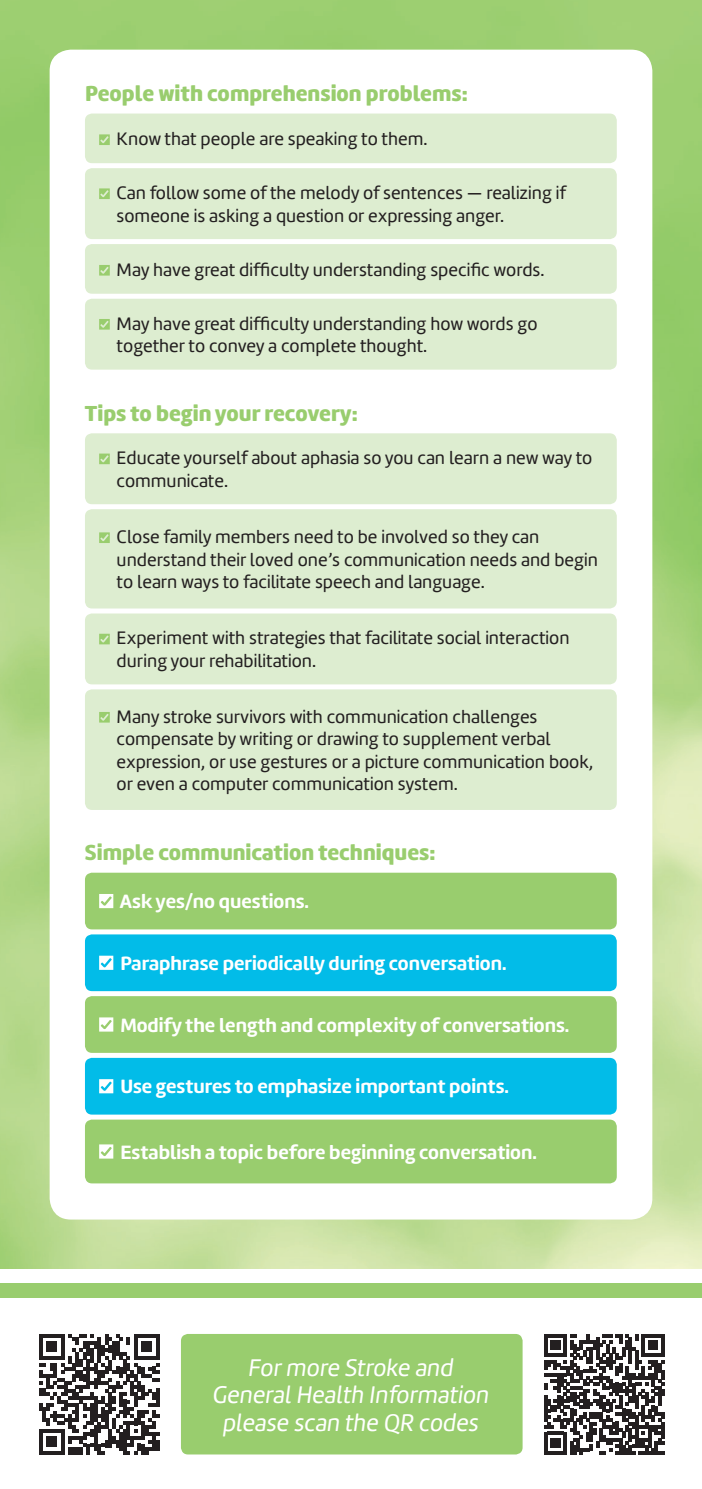
<style>
.page{position:relative;width:702px;height:1489px;background:#fff}
.page>*{position:absolute;margin:0;border:0;box-sizing:border-box;transform-origin:0 0}
.t1{font:25px/27.5px "Amelia Rounded Regular Oblicua";color:#fff;text-align:center}
.t2{font:22.5px "Amelia Rounded Black";color:#99cd6e}
.t3{font:700 20px "Amelia Rounded";color:#fff}
.t4{font:18.75px/22.5px "Amelia Rounded Regular";color:#231f20}
</style>
<div class="page">
<img style="left:0;top:0;width:702px;height:1268px">
<div style="left:50px;top:50px;width:602px;height:1169px;background:#fff;border-radius:21px"></div>
<div style="left:85px;top:689px;width:531px;height:121px;background:#ddedd0;border-radius:7px"></div>
<svg style="left:99px;top:712px;width:11px;height:10px"></svg>
<div style="left:85px;top:613px;width:531px;height:71px;background:#ddedd0;border-radius:7px"></div>
<svg style="left:99px;top:633px;width:11px;height:11px"></svg>
<div style="left:85px;top:433px;width:531px;height:71px;background:#ddedd0;border-radius:7px"></div>
<svg style="left:99px;top:453px;width:11px;height:11px"></svg>
<div style="left:85px;top:113px;width:531px;height:50px;background:#ddedd0;border-radius:7px"></div>
<svg style="left:99px;top:134px;width:11px;height:11px"></svg>
<div style="left:85px;top:168px;width:531px;height:71px;background:#ddedd0;border-radius:7px"></div>
<svg style="left:99px;top:188px;width:11px;height:11px"></svg>
<div style="left:85px;top:244px;width:531px;height:50px;background:#ddedd0;border-radius:7px"></div>
<svg style="left:99px;top:265px;width:11px;height:10px"></svg>
<div style="left:85px;top:299px;width:531px;height:70px;background:#ddedd0;border-radius:7px"></div>
<svg style="left:99px;top:319px;width:11px;height:10px"></svg>
<div style="left:85px;top:509px;width:531px;height:99px;background:#ddedd0;border-radius:7px"></div>
<svg style="left:99px;top:532px;width:11px;height:11px"></svg>
<div style="left:85px;top:872px;width:531px;height:57px;background:#99cd6e;border-radius:7px"></div>
<svg style="left:99px;top:894px;width:14px;height:14px"></svg>
<div style="left:85px;top:934px;width:531px;height:57px;background:#02bce8;border-radius:7px"></div>
<svg style="left:99px;top:955px;width:14px;height:14px"></svg>
<div style="left:85px;top:996px;width:531px;height:56px;background:#99cd6e;border-radius:7px"></div>
<svg style="left:99px;top:1017px;width:14px;height:14px"></svg>
<div style="left:85px;top:1057px;width:531px;height:57px;background:#02bce8;border-radius:7px"></div>
<svg style="left:99px;top:1079px;width:14px;height:14px"></svg>
<div style="left:85px;top:1119px;width:531px;height:64px;background:#99cd6e;border-radius:7px"></div>
<svg style="left:99px;top:1144px;width:14px;height:14px"></svg>
<div style="left:0;top:1283px;width:702px;height:14px;background:#99cd6e"></div>
<svg style="left:544px;top:1334px;width:120px;height:120px"></svg>
<svg style="left:39px;top:1334px;width:120px;height:120px"></svg>
<div style="left:181px;top:1333px;width:341px;height:121px;background:#99cd6e;border-radius:7px"></div>
<p class="t2" style="left:85px;top:79px;width:384px">People with comprehension problems:</p>
<p class="t4" style="left:117px;top:127px;width:312px">Know that people are speaking to them.</p>
<p class="t4" style="left:117px;top:181px;width:450px">Can follow some of the melody of sentences — realizing if someone is asking a question or expressing anger.</p>
<p class="t4" style="left:117px;top:258px;width:429px">May have great difficulty understanding specific words.</p>
<p class="t4" style="left:117px;top:312px;width:422px">May have great difficulty understanding how words go together to convey a complete thought.</p>
<p class="t2" style="left:85px;top:399px;width:274px">Tips to begin your recovery:</p>
<p class="t4" style="left:117px;top:446px;width:477px">Educate yourself about aphasia so you can learn a new way to communicate.</p>
<p class="t4" style="left:117px;top:525px;width:482px">Close family members need to be involved so they can understand their loved one’s communication needs and begin to learn ways to facilitate speech and language.</p>
<p class="t4" style="left:117px;top:627px;width:454px">Experiment with strategies that facilitate social interaction during your rehabilitation.</p>
<p class="t4" style="left:117px;top:705px;width:478px">Many stroke survivors with communication challenges compensate by writing or drawing to supplement verbal expression, or use gestures or a picture communication book, or even a computer communication system.</p>
<p class="t2" style="left:85px;top:838px;width:352px">Simple communication techniques:</p>
<p class="t3" style="left:120px;top:888px;width:191px">Ask yes/no questions.</p>
<p class="t3" style="left:120px;top:950px;width:388px">Paraphrase periodically during conversation.</p>
<p class="t3" style="left:120px;top:1011px;width:450px">Modify the length and complexity of conversations.</p>
<p class="t3" style="left:120px;top:1073px;width:390px">Use gestures to emphasize important points.</p>
<p class="t3" style="left:120px;top:1138px;width:418px">Establish a topic before beginning conversation.</p>
<h1 class="t1" style="left:213px;top:1353px;width:278px">For more Stroke and<br>General Health Information please scan the QR codes</h1>
</div>
